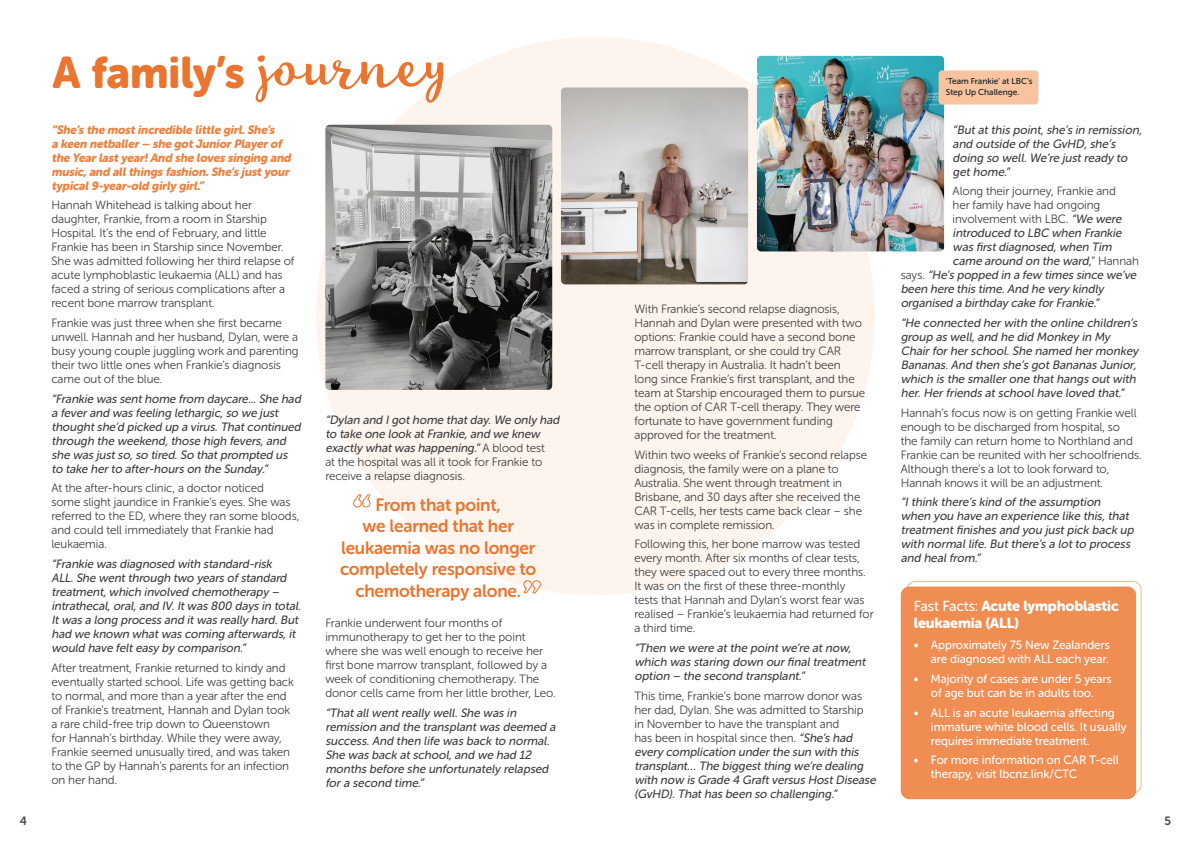
<style>
.page{position:relative;width:1191px;height:842px;background:#fff}
.page>*{position:absolute;margin:0;border:0;box-sizing:border-box;transform-origin:0 0}
.t1{font:44px "Museo Sans Rounded 900";color:#eb742f}
.t2{font:17.8px/21.5px "Museo Sans Rounded 700";letter-spacing:-.01em;color:#eb742f;text-align:center}
.t3{font:14.4px/16.7px "Museo Sans Rounded 900";letter-spacing:-.01em;color:#fff}
.t4{font:12px/14px "Museo Sans Rounded 300";letter-spacing:-.005em;color:#3e3e3f}
.t5{font:italic 12px/14px "Museo Sans Rounded 500";letter-spacing:-.005em;color:#3e3e3f}
.t6{font:12px/14px "Museo Sans Rounded 500";letter-spacing:-.005em;color:#fff}
.t7{font:italic 12px/14px "Museo Sans Rounded 900";letter-spacing:-.02em;color:#ed8241}
.t8{font:12px "Museo Sans Rounded 700";color:#4b4c4d}
.t9{font:8.5px/11px "Museo Sans Rounded 500";color:#101a21}
.s1{font-family:"Lifehack";font-size:57px}
.s2{font-family:"Museo Sans Rounded 300";font-style:normal}
.s3{font-family:"Museo Sans Rounded 500";font-style:italic}
.s4{font-family:"Museo Sans Rounded 500"}
</style>
<div class="page">
<div style="left:316px;top:37px;width:558px;height:558px;background:#fdf4ed;border-radius:50%"></div>
<svg style="left:353px;top:494px;width:17px;height:14px"></svg>
<svg style="left:523px;top:580px;width:18px;height:13px"></svg>
<div style="left:900px;top:586px;width:236px;height:213px;background:#ef8d53;border-radius:9px"></div>
<img style="left:325px;top:125px;width:227px;height:265px">
<img style="left:561px;top:87px;width:187px;height:197px">
<img style="left:757px;top:56px;width:187px;height:195px">
<div style="left:938px;top:70px;width:100px;height:34px;background:#f8c39e;border-radius:4px"></div>
<h1 class="t1" style="left:52px;top:48px;width:399px">A family’s <span class="s1">journey</span></h1>
<p class="t7" style="left:51px;top:123px;width:243px">“She’s the mostincredible little girl.She’s<br>a keen netballer– she gotJuniorPlayerof the Yearlastyear!And she loves singing and music,and allthings fashion.She’s justyour typical9-year-old girly girl.”</p>
<p class="t4" style="left:51px;top:198px;width:244px">Hannah Whitehead is talking about her daughter, Frankie, from a room in Starship Hospital. It’s the end of February, and little Frankie has been in Starship since November.<br>She was admitted following her third relapse of acute lymphoblastic leukaemia (ALL) and has faced a string of serious complications after a recent bone marrow transplant.</p>
<p class="t4" style="left:51px;top:316px;width:249px">Frankie was just three when she first became unwell. Hannah and her husband, Dylan, were a busy young couple juggling work and parenting their two little ones when Frankie’s diagnosis came out of the blue.</p>
<p class="t5" style="left:51px;top:392px;width:253px">“Frankie was senthome from daycare...She had a feverand was feeling lethargic,so we j ust thoughtshe’d picked up a virus.Thatcontinued through the weekend,those high fevers,and she was justso,so tired.So thatprompted us to take herto after-hours on the Sunday.”</p>
<p class="t4" style="left:51px;top:481px;width:249px">At the after-hours clinic, a doctor noticed<br>some slight jaundice in Frankie’s eyes. She was referred to the ED, where they ran some bloods, and could tell immediately that Frankie had leukaemia.</p>
<p class="t5" style="left:51px;top:557px;width:253px">“Frankie was diagnosed with standard-risk ALL.She wentthrough two years ofstandard treatment,which involved chemotherapy – intrathecal,oral,and IV.Itwas 800 days in total.<br>Itwas a long process and itwas really hard.But had we known whatwas coming afterwards,it would have felteasy by comparison.”</p>
<p class="t4" style="left:51px;top:661px;width:244px">After treatment, Frankie returned to kindy and eventually started school. Life was getting back to normal, and more than a year after the end of Frankie’s treatment, Hannah and Dylan took a rare child-free trip down to Queenstown<br>for Hannah’s birthday. While they were away, Frankie seemed unusually tired, and was taken to the GP by Hannah’s parents for an infection on her hand.</p>
<p class="t5" style="left:325px;top:413px;width:238px">“Dylan and Igothome thatday.We only had to take one look atFrankie,and we knew exactly whatwas happening.”<span class="s2">A b l o o d t e s t</span></p>
<p class="t4" style="left:325px;top:455px;width:218px">at the hospital was all it took for Frankie to receive a relapse diagnosis.</p>
<h2 class="t2" style="left:340px;top:494px;width:198px">From that point,<br>we learned that her leukaemia was no longer completely responsive to chemotherapy alone.</h2>
<p class="t4" style="left:325px;top:616px;width:232px">Frankie underwent four months of immunotherapy to get her to the point where she was well enough to receive her first bone marrow transplant, followed by a week of conditioning chemotherapy. The donor cells came from her little brother, Leo.</p>
<p class="t5" style="left:325px;top:706px;width:234px">“Thatallwentreally well.She was in remission and the transplantwas deemed a success.And then life was back to normal.<br>She was back atschool,and we had 12 months before she unfortunately relapsed fora second time.”</p>
<p class="t4" style="left:634px;top:302px;width:232px">With Frankie’s second relapse diagnosis, Hannah and Dylan were presented with two options: Frankie could have a second bone marrow transplant, or she could try CAR T-cell therapy in Australia. It hadn’t been long since Frankie’s first transplant, and the team at Starship encouraged them to pursue the option of CAR T-cell therapy. They were fortunate to have government funding approved for the treatment.</p>
<p class="t4" style="left:634px;top:448px;width:234px">Within two weeks of Frankie’s second relapse diagnosis, the family were on a plane to Australia. She went through treatment in Brisbane, and 30 days after she received the CAR T-cells, her tests came back clear – she was in complete remission.</p>
<p class="t4" style="left:634px;top:537px;width:241px">Following this, her bone marrow was tested every month. After six months of clear tests, they were spaced out to every three months.<br>It was on the first of these three-monthly<br>tests that Hannah and Dylan’s worst fear was realised – Frankie’s leukaemia had returned for a third time.</p>
<p class="t5" style="left:634px;top:641px;width:235px">“Then we were atthe pointwe’re atnow, which was staring down ourfinaltreatment option – the second transplant.”</p>
<p class="t4" style="left:634px;top:689px;width:231px">This time, Frankie’s bone marrow donor was her dad, Dylan. She was admitted to Starship in November to have the transplant and<br>has been in hospital since then. <span class="s3">“She’s had</span></p>
<p class="t5" style="left:634px;top:744px;width:245px">every complication underthe sun with this transplant… The biggestthing we’re dealing with now is Grade 4 Graftversus HostDisease (GvHD).Thathas been so challenging.”</p>
<p class="t9" style="left:946px;top:75px;width:88px">‘Team Frankie’ at LBC’s<br>Step Up Challenge.</p>
<p class="t5" style="left:952px;top:123px;width:193px">“Butatthis point,she’s in remission, and outside ofthe GvHD,she’s doing so well.We’re j ustready to gethome.”</p>
<p class="t4" style="left:952px;top:184px;width:173px">Along their journey, Frankie and her family have had ongoing involvement with LBC. <span class="s3">“We were</span></p>
<p class="t5" style="left:952px;top:226px;width:173px">introduced to LBC when Frankie</p>
<p class="t5" style="left:952px;top:240px;width:163px">was firstdiagnosed,when Tim</p>
<p class="t5" style="left:952px;top:254px;width:188px">came around on the ward,<span class="s2">” H a n n a h</span></p>
<p class="t5" style="left:900px;top:268px;width:239px"><span class="s2">s a y s .</span> “He’s popped in a few times since we’ve</p>
<p class="t5" style="left:900px;top:282px;width:204px">been here this time.And he very kindly</p>
<p class="t5" style="left:900px;top:296px;width:202px">organised a birthday cake forFrankie.”</p>
<p class="t5" style="left:900px;top:316px;width:240px">“He connected herwith the online children’s group as well,and he did Monkey in My Chairforherschool.She named hermonkey Bananas.And then she’s gotBananas Junior, which is the smallerone thathangs outwith her.Herfriends atschoolhave loved that.”</p>
<p class="t4" style="left:900px;top:406px;width:242px">Hannah’s focus now is on getting Frankie well enough to be discharged from hospital, so<br>the family can return home to Northland and Frankie can be reunited with her schoolfriends.<br>Although there’s a lot to look forward to, Hannah knows it will be an adjustment.</p>
<p class="t5" style="left:900px;top:495px;width:237px">“Ithink there’s kind ofthe assumption when you have an experience like this,that treatmentfinishes and you justpick back up with normallife.Butthere’s a lotto process and healfrom.”</p>
<p class="t3" style="left:914px;top:598px;width:206px"><span class="s4">Fast Facts:</span> Acute lymphoblastic leukaemia (ALL)</p>
<p class="t6" style="left:914px;top:638px;width:197px;text-align:right">• Approximately 75 New Zealanders are diagnosed with ALL each year.</p>
<p class="t6" style="left:914px;top:672px;width:199px;text-align:center">• Majority of cases are under 5 years of age but can be in adults too.</p>
<p class="t6" style="left:931px;top:705px;width:197px;text-indent:-17px">• ALL is an acute leukaemia affecting immature white blood cells. It usually requires immediate treatment.</p>
<p class="t6" style="left:931px;top:753px;width:189px;text-indent:-17px">• For more information on CAR T-cell therapy, visit lbcnz.link/CTC</p>
<p class="t8" style="left:20px;top:815px;width:9px">4</p>
<p class="t8" style="left:1164px;top:815px;width:8px">5</p>
</div>
